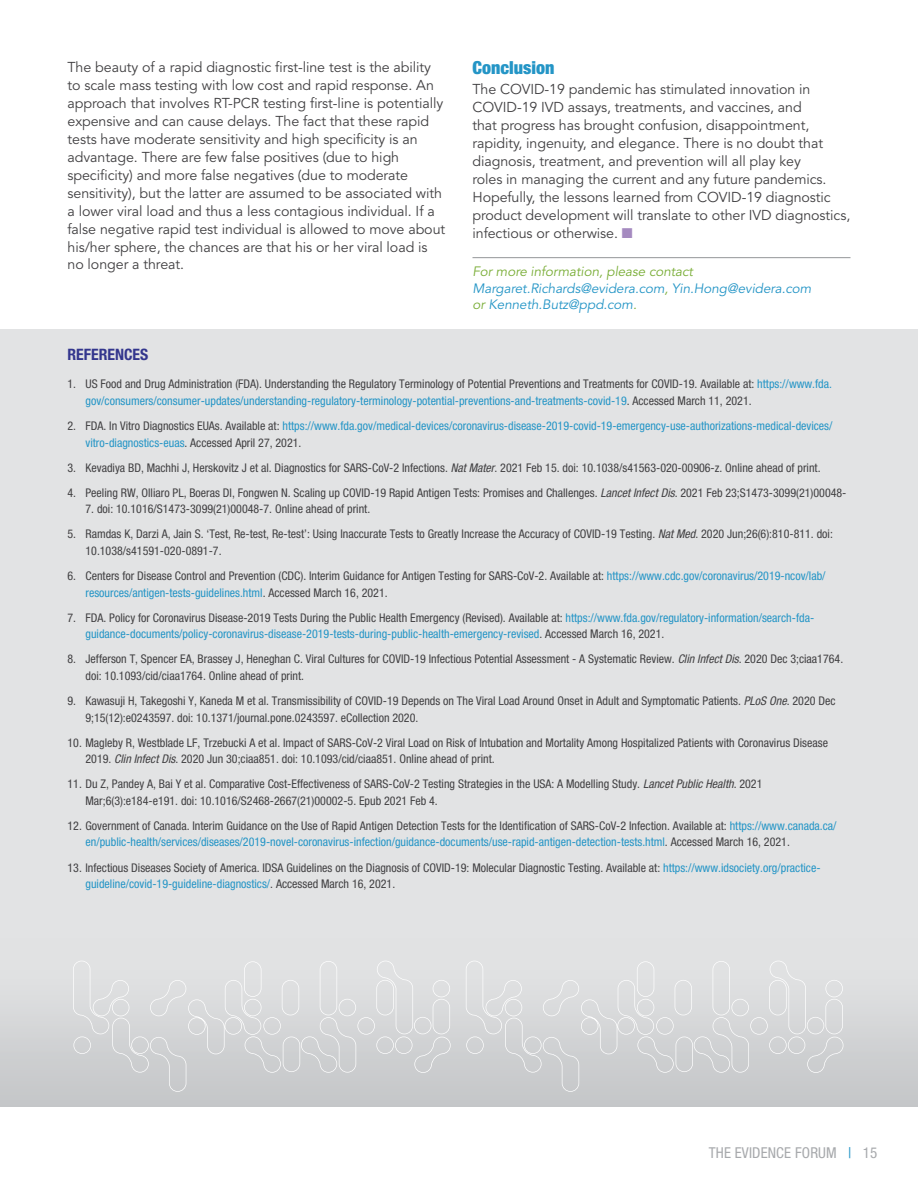
<style>
.page{position:relative;width:918px;height:1188px;background:#fff}
.page>*{position:absolute;margin:0;border:0;box-sizing:border-box;transform-origin:0 0}
.t1{font:900 condensed 18px "Helvetica Neue LT Std";color:#2495c6}
.t2{font:700 condensed 15.75px "Helvetica Neue LT Std";color:#33368d}
.t3{font:condensed 15px "Helvetica Neue LT Std";letter-spacing:.01em;color:#a7a9ac}
.t4{font:14.25px/18px "Avenir LT Std";letter-spacing:-.005em;color:#414042}
.t5{font:italic 13.5px/16.5px "Avenir LT Std";letter-spacing:-.005em;color:#2495c6}
.t6{font:condensed 12px/16.5px "Helvetica Neue LT Std";color:#414042}
.t7{font:condensed 12px/16.5px "Helvetica Neue LT Std";color:#2495c6}
.s1{color:#a58ac0}
.s2{color:#79ad36}
.s3{color:#2495c6}
.s4{color:#414042}
.s5{font-style:italic}
</style>
<div class="page">
<div style="left:0;top:329px;width:918px;height:778px;background:#e2e3e4"></div>
<div style="left:0;top:934px;width:918px;height:173px;background:linear-gradient(to bottom,#e6e7e8,#c5c6c8)"></div>
<svg style="left:73px;top:961px;width:378px;height:131px;fill:#d7d8d9"></svg>
<svg style="left:466px;top:961px;width:377px;height:131px;fill:#d7d8d9"></svg>
<hr style="left:472px;top:257px;width:378px;height:1px;background:#939598">
<p class="t4" style="left:68px;top:58px;width:379px">The beauty of a rapid diagnostic first-line test is the ability to scale mass testing with low cost and rapid response. An approach that involves RT-PCR testing first-line is potentially expensive and can cause delays. The fact that these rapid tests have moderate sensitivity and high specificity is an advantage. There are few false positives (due to high specificity) and more false negatives (due to moderate sensitivity), but the latter are assumed to be associated with a lower viral load and thus a less contagious individual. If a false negative rapid test individual is allowed to move about his/her sphere, the chances are that his or her viral load is no longer a threat.</p>
<h1 class="t1" style="left:472px;top:56px;width:84px">Conclusion</h1>
<p class="t4" style="left:472px;top:80px;width:379px">The COVID-19 pandemic has stimulated innovation in COVID-19 IVD assays, treatments, and vaccines, and<br>that progress has brought confusion, disappointment, rapidity, ingenuity, and elegance. There is no doubt that diagnosis, treatment, and prevention will all play key<br>roles in managing the current and any future pandemics.<br>Hopefully, the lessons learned from COVID-19 diagnostic product development will translate to other IVD diagnostics, infectious or otherwise. <span class="s1">■</span></p>
<p class="t5" style="left:472px;top:264px;width:340px"><span class="s2">For more information, please contact<br></span>Margaret.Richards@evidera.com<span class="s2">,</span> Yin.Hong@evidera.com <span class="s2">or</span> Kenneth.Butz@ppd.com<span class="s2">.</span></p>
<h2 class="t2" style="left:68px;top:345px;width:82px">REFERENCES</h2>
<p class="t6" style="left:86px;top:376px;width:748px;text-indent:-18px">1. US Food and Drug Administration (FDA). Understanding the Regulatory Terminology of Potential Preventions and Treatments for COVID-19. Available at: <span class="s3">https://www.fda. gov/consumers/consumer-updates/understanding-regulatory-terminology-potential-preventions-and-treatments-covid-19</span>. Accessed March 11, 2021.</p>
<p class="t7" style="left:86px;top:417px;width:749px;text-indent:-18px"><span class="s4">2. FDA. In Vitro Diagnostics EUAs. Available at:</span> https://www.fda.gov/medical-devices/coronavirus-disease-2019-covid-19-emergency-use-authorizations-medical-devices/ vitro-diagnostics-euas<span class="s4">. Accessed April 27, 2021.</span></p>
<p class="t6" style="left:68px;top:459px;width:755px">3. Kevadiya BD, Machhi J, Herskovitz J et al. Diagnostics for SARS-CoV-2 Infections. <span class="s5">Nat Mater</span>. 2021 Feb 15. doi: 10.1038/s41563-020-00906-z. Online ahead of print.</p>
<p class="t6" style="left:68px;top:484px;width:779px">4. Peeling RW, Olliaro PL, Boeras DI, Fongwen N. Scaling up COVID-19 Rapid Antigen Tests: Promises and Challenges. <span class="s5">Lancet Infect Dis</span>. 2021 Feb 23;S1473-3099(21)00048-</p>
<p class="t6" style="left:86px;top:501px;width:286px">7. doi: 10.1016/S1473-3099(21)00048-7. Online ahead of print.</p>
<p class="t6" style="left:86px;top:526px;width:749px;text-indent:-18px">5. Ramdas K, Darzi A, Jain S. ‘Test, Re-test, Re-test’: Using Inaccurate Tests to Greatly Increase the Accuracy of COVID-19 Testing. <span class="s5">Nat Med</span>. 2020 Jun;26(6):810-811. doi:<br>10.1038/s41591-020-0891-7.</p>
<p class="t6" style="left:86px;top:568px;width:742px;text-indent:-18px">6. Centers for Disease Control and Prevention (CDC). Interim Guidance for Antigen Testing for SARS-CoV-2. Available at: <span class="s3">https://www.cdc.gov/coronavirus/2019-ncov/lab/ resources/antigen-tests-guidelines.html</span>. Accessed March 16, 2021.</p>
<p class="t7" style="left:86px;top:609px;width:729px;text-indent:-18px"><span class="s4">7. FDA. Policy for Coronavirus Disease-2019 Tests During the Public Health Emergency (Revised). Available at:</span> https://www.fda.gov/regulatory-information/search-fda&shy;guidance-documents/policy-coronavirus-disease-2019-tests-during-public-health-emergency-revised<span class="s4">. Accessed March 16, 2021.</span></p>
<p class="t6" style="left:85px;top:651px;width:759px;text-indent:-18px">8. Jefferson T, Spencer EA, Brassey J, Heneghan C. Viral Cultures for COVID-19 Infectious Potential Assessment - A Systematic Review. <span class="s5">Clin Infect Dis</span>. 2020 Dec 3;ciaa1764. doi: 10.1093/cid/ciaa1764. Online ahead of print.</p>
<p class="t6" style="left:85px;top:692px;width:752px;text-indent:-18px">9. Kawasuji H, Takegoshi Y, Kaneda M et al. Transmissibility of COVID-19 Depends on The Viral Load Around Onset in Adult and Symptomatic Patients. <span class="s5">PLoS One</span>. 2020 Dec<br>9;15(12):e0243597. doi: 10.1371/journal.pone.0243597. eCollection 2020.</p>
<p class="t6" style="left:85px;top:734px;width:744px;text-indent:-18px">10. Magleby R, Westblade LF, Trzebucki A et al. Impact of SARS-CoV-2 Viral Load on Risk of Intubation and Mortality Among Hospitalized Patients with Coronavirus Disease<br>2019. <span class="s5">Clin Infect Dis</span>. 2020 Jun 30;ciaa851. doi: 10.1093/cid/ciaa851. Online ahead of print.</p>
<p class="t6" style="left:85px;top:776px;width:678px;text-indent:-18px">11. Du Z, Pandey A, Bai Y et al. Comparative Cost-Effectiveness of SARS-CoV-2 Testing Strategies in the USA: A Modelling Study. <span class="s5">Lancet Public Health</span>. 2021<br>Mar;6(3):e184-e191. doi: 10.1016/S2468-2667(21)00002-5. Epub 2021 Feb 4.</p>
<p class="t6" style="left:85px;top:817px;width:753px;text-indent:-18px">12. Government of Canada. Interim Guidance on the Use of Rapid Antigen Detection Tests for the Identification of SARS-CoV-2 Infection. Available at: <span class="s3">https://www.canada.ca/ en/public-health/services/diseases/2019-novel-coronavirus-infection/guidance-documents/use-rapid-antigen-detection-tests.html</span>. Accessed March 16, 2021.</p>
<p class="t6" style="left:85px;top:859px;width:735px;text-indent:-18px">13. Infectious Diseases Society of America. IDSA Guidelines on the Diagnosis of COVID-19: Molecular Diagnostic Testing. Available at: <span class="s3">https://www.idsociety.org/practice&shy;guideline/covid-19-guideline-diagnostics/</span>. Accessed March 16, 2021.</p>
<p class="t3" style="left:709px;top:1144px;width:170px">THE EVIDENCE FORUM <span class="s3">|</span> 15</p>
</div>
